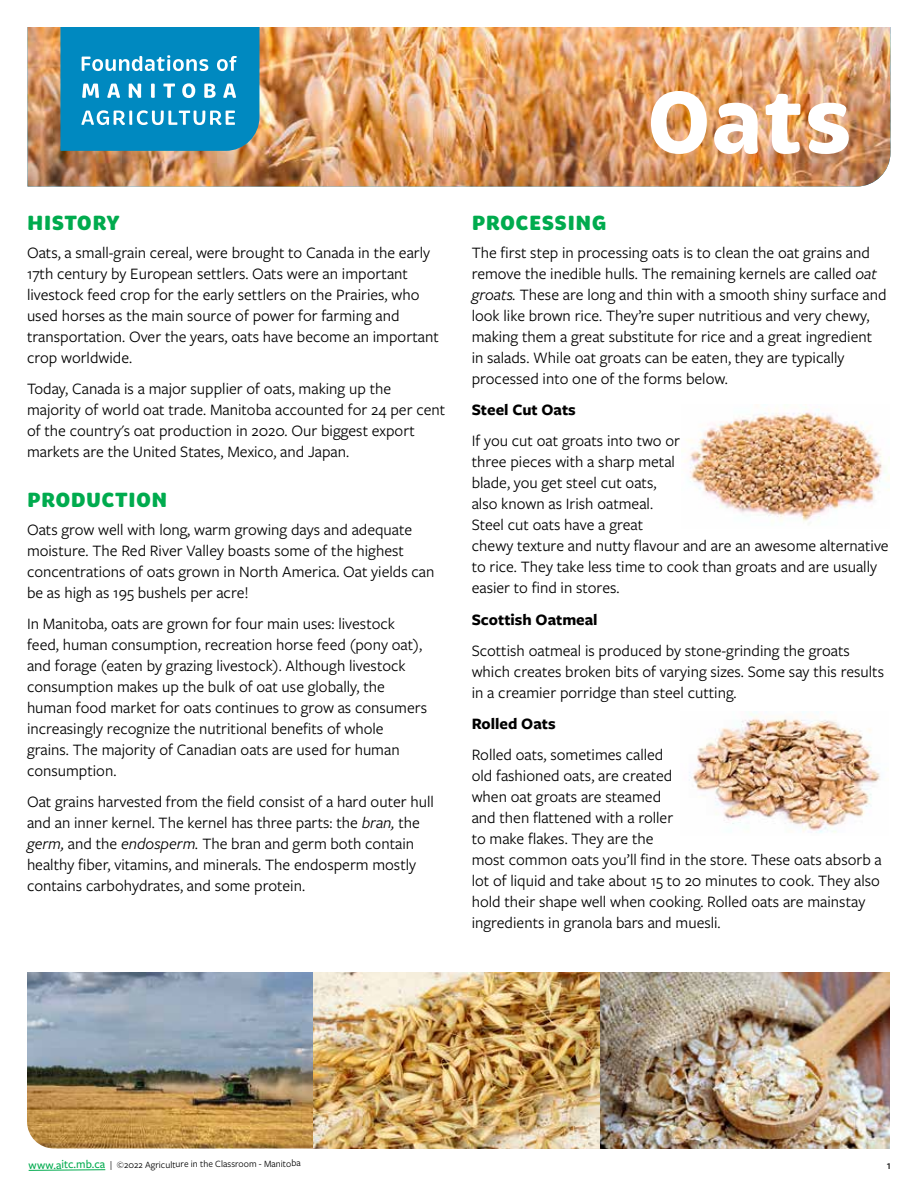
<style>
.page{position:relative;width:918px;height:1188px;background:#fff}
.page>*{position:absolute;margin:0;border:0;box-sizing:border-box;transform-origin:0 0}
.t1{font:700 90px "Brevia";color:#fff}
.t2{font:900 21px "Brevia";letter-spacing:.015em;color:#00ab4e}
.t3{font:16.5px/21px "Freight Sans Pro";color:#000}
.t4{font:700 16.5px "Freight Sans Pro";color:#000}
.t5{font:500 12px "Freight Sans Pro";color:#000}
.t6{font:9.9px "Freight Sans Pro";letter-spacing:-.01em;color:#000}
.s1{font-style:italic}
.s2{font-weight:500;font-size:12px;color:#00ab4e}
</style>
<div class="page">
<img style="left:28px;top:27px;width:862px;height:159px">
<svg style="left:28px;top:1169px;width:78px;height:2px"></svg>
<svg style="left:60px;top:27px;width:199px;height:124px;background:#1d95c5"></svg>
<img style="left:27px;top:972px;width:863px;height:177px">
<img style="left:684px;top:408px;width:205px;height:114px">
<img style="left:689px;top:712px;width:191px;height:121px">
<p class="t2" style="left:27px;top:209px;width:94px">HISTORY</p>
<p class="t3" style="left:27px;top:241px;width:413px">Oats, a small-grain cereal, were brought to Canada in the early 17th century by European settlers. Oats were an important livestock feed crop for the early settlers on the Prairies, who used horses as the main source of power for farming and transportation. Over the years, oats have become an important crop worldwide.</p>
<p class="t3" style="left:27px;top:377px;width:420px">Today, Canada is a major supplier of oats, making up the majority of world oat trade. Manitoba accounted for 24 per cent of the country's oat production in 2020. Our biggest export markets are the United States, Mexico, and Japan.</p>
<p class="t2" style="left:27px;top:487px;width:142px">PRODUCTION</p>
<p class="t3" style="left:27px;top:518px;width:409px">Oats grow well with long, warm growing days and adequate moisture. The Red River Valley boasts some of the highest concentrations of oats grown in North America. Oat yields can be as high as 195 bushels per acre!</p>
<p class="t3" style="left:27px;top:612px;width:402px">In Manitoba, oats are grown for four main uses: livestock feed, human consumption, recreation horse feed (pony oat), and forage (eaten by grazing livestock). Although livestock consumption makes up the bulk of oat use globally, the human food market for oats continues to grow as consumers increasingly recognize the nutritional benefits of whole grains. The majority of Canadian oats are used for human consumption.</p>
<p class="t3" style="left:27px;top:791px;width:408px">Oat grains harvested from the field consist of a hard outer hull and an inner kernel. The kernel has three parts: the <span class="s1">bran,</span> the <span class="s1">germ,</span> and the <span class="s1">endosperm.</span> The bran and germ both contain healthy fiber, vitamins, and minerals. The endosperm mostly contains carbohydrates, and some protein.</p>
<h1 class="t1" style="left:646px;top:66px;width:208px">Oats</h1>
<p class="t2" style="left:472px;top:209px;width:136px">PROCESSING</p>
<p class="t3" style="left:472px;top:241px;width:416px">The first step in processing oats is to clean the oat grains and remove the inedible hulls. The remaining kernels are called <span class="s1">oat groats.</span> These are long and thin with a smooth shiny surface and look like brown rice. They’re super nutritious and very chewy, making them a great substitute for rice and a great ingredient in salads. While oat groats can be eaten, they are typically processed into one of the forms below.</p>
<p class="t4" style="left:472px;top:398px;width:106px">Steel Cut Oats</p>
<p class="t3" style="left:472px;top:430px;width:419px">If you cut oat groats into two or<br>three pieces with a sharp metal<br>blade, you get steel cut oats,<br>also known as Irish oatmeal.<br>Steel cut oats have a great<br>chewy texture and nutty flavour and are an awesome alternative to rice. They take less time to cook than groats and are usually easier to find in stores.</p>
<p class="t4" style="left:472px;top:608px;width:127px">Scottish Oatmeal</p>
<p class="t3" style="left:472px;top:639px;width:414px">Scottish oatmeal is produced by stone-grinding the groats which creates broken bits of varying sizes. Some say this results in a creamier porridge than steel cutting.</p>
<p class="t4" style="left:472px;top:712px;width:85px">Rolled Oats</p>
<p class="t3" style="left:472px;top:744px;width:412px">Rolled oats, sometimes called<br>old fashioned oats, are created<br>when oat groats are steamed<br>and then flattened with a roller<br>to make flakes. They are the<br>most common oats you’ll find in the store. These oats absorb a lot of liquid and take about 15 to 20 minutes to cook. They also hold their shape well when cooking. Rolled oats are mainstay ingredients in granola bars and muesli.</p>
<p class="t6" style="left:29px;top:1157px;width:274px"><span class="s2">www.aitc.mb.ca</span> | ©2022 Agriculture in the Classroom - Manitoba</p>
<p class="t5" style="left:887px;top:1157px;width:6px">1</p>
</div>
